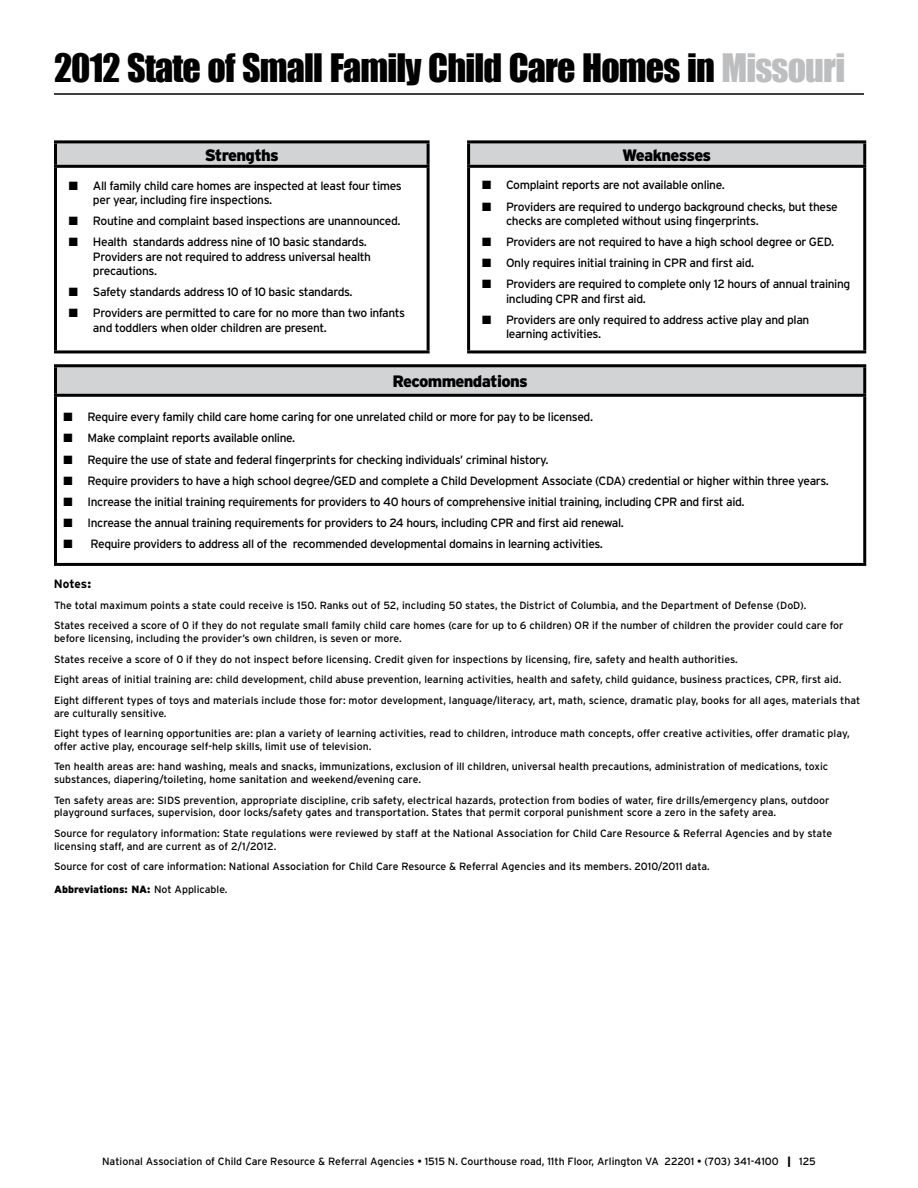
<style>
.page{position:relative;width:918px;height:1188px;background:#fff}
.page>*{position:absolute;margin:0;border:0;box-sizing:border-box;transform-origin:0 0}
.t1{font:36px "Impact";letter-spacing:-.025em;color:#000}
.t2{font:900 16.5px "Interstate";letter-spacing:-.04em;color:#000}
.t3{font:12px/14.4px "Interstate";letter-spacing:-.03em;color:#000}
.t4{font:700 12px "Interstate";letter-spacing:-.005em;color:#000}
.t5{font:10.5px/20.7px "Interstate";color:#000}
.t6{font:900 10.5px "Interstate";color:#000}
.s1{color:#bcbec0}
.s2{font-weight:900}
.s3{font-weight:400}
</style>
<div class="page">
<svg style="left:57px;top:143px;width:806px;height:22px;background:#cdcfd0"></svg>
<hr style="left:54px;top:168px;width:3px;height:182px;background:#000">
<hr style="left:863px;top:168px;width:3px;height:182px;background:#000">
<hr style="left:54px;top:350px;width:376px;height:3px;background:#000">
<hr style="left:467px;top:350px;width:399px;height:3px;background:#000">
<hr style="left:54px;top:140px;width:376px;height:3px;background:#000">
<hr style="left:54px;top:143px;width:3px;height:22px;background:#000">
<hr style="left:467px;top:140px;width:399px;height:3px;background:#000">
<hr style="left:863px;top:143px;width:3px;height:22px;background:#000">
<hr style="left:54px;top:165px;width:376px;height:3px;background:#000">
<hr style="left:467px;top:165px;width:399px;height:3px;background:#000">
<hr style="left:427px;top:143px;width:3px;height:22px;background:#000">
<hr style="left:467px;top:143px;width:3px;height:22px;background:#000">
<hr style="left:427px;top:168px;width:3px;height:182px;background:#000">
<hr style="left:467px;top:168px;width:3px;height:182px;background:#000">
<div style="left:56px;top:366px;width:809px;height:29px;background:#d1d3d4"></div>
<hr style="left:54px;top:397px;width:3px;height:166px;background:#000">
<hr style="left:863px;top:397px;width:3px;height:166px;background:#000">
<hr style="left:54px;top:563px;width:812px;height:3px;background:#000">
<hr style="left:54px;top:364px;width:812px;height:3px;background:#000">
<hr style="left:54px;top:367px;width:3px;height:27px;background:#000">
<hr style="left:863px;top:367px;width:3px;height:27px;background:#000">
<hr style="left:54px;top:394px;width:812px;height:3px;background:#000">
<hr style="left:54px;top:93px;width:810px;height:2px;background:#000">
<h1 class="t1" style="left:54px;top:40px;width:793px">2012 State of Small Family Child Care Homes in <span class="s1">Missouri</span></h1>
<h2 class="t2" style="left:205px;top:145px;width:76px">Strengths</h2>
<h2 class="t2" style="left:622px;top:145px;width:90px">Weaknesses</h2>
<p class="t3" style="left:93px;top:178px;width:310px;text-indent:-24px">■ All family child care homes are inspected at least four times per year, including fire inspections.</p>
<p class="t3" style="left:69px;top:214px;width:333px">■ Routine and complaint based inspections are unannounced.</p>
<p class="t3" style="left:93px;top:235px;width:280px;text-indent:-24px">■ Health standards address nine of 10 basic standards.<br>Providers are not required to address universal health precautions.</p>
<p class="t3" style="left:69px;top:285px;width:285px">■ Safety standards address 10 of 10 basic standards.</p>
<p class="t3" style="left:93px;top:306px;width:314px;text-indent:-24px">■ Providers are permitted to care for no more than two infants and toddlers when older children are present.</p>
<p class="t3" style="left:482px;top:178px;width:244px">■ Complaint reports are not available online.</p>
<p class="t3" style="left:506px;top:199px;width:333px;text-indent:-24px">■ Providers are required to undergo background checks, but these checks are completed without using fingerprints.</p>
<p class="t3" style="left:482px;top:235px;width:353px">■ Providers are not required to have a high school degree or GED.</p>
<p class="t3" style="left:482px;top:256px;width:274px">■ Only requires initial training in CPR and first aid.</p>
<p class="t3" style="left:506px;top:277px;width:346px;text-indent:-24px">■ Providers are required to complete only 12 hours of annual training including CPR and first aid.</p>
<p class="t3" style="left:506px;top:312px;width:305px;text-indent:-24px">■ Providers are only required to address active play and plan learning activities.</p>
<h2 class="t2" style="left:392px;top:372px;width:137px">Recommendations</h2>
<p class="t3" style="left:64px;top:410px;width:531px">■ Require every family child care home caring for one unrelated child or more for pay to be licensed.</p>
<p class="t3" style="left:64px;top:431px;width:233px">■ Make complaint reports available online.</p>
<p class="t3" style="left:64px;top:452px;width:486px">■ Require the use of state and federal fingerprints for checking individuals’ criminal history.</p>
<p class="t3" style="left:64px;top:473px;width:767px">■ Require providers to have a high school degree/GED and complete a Child Development Associate (CDA) credential or higher within three years.</p>
<p class="t3" style="left:64px;top:494px;width:683px">■ Increase the initial training requirements for providers to 40 hours of comprehensive initial training, including CPR and first aid.</p>
<p class="t3" style="left:64px;top:515px;width:562px">■ Increase the annual training requirements for providers to 24 hours, including CPR and first aid renewal.</p>
<p class="t3" style="left:64px;top:537px;width:541px">■ Require providers to address all of the recommended developmental domains in learning activities.</p>
<p class="t4" style="left:54px;top:577px;width:39px">Notes<span class="s2">:</span></p>
<p class="t5" style="left:54px;top:594px;width:791px">The total maximum points a state could receive is 150. Ranks out of 52, including 50 states, the District of Columbia, and the Department of Defense (DoD).<br>States received a score of 0 if they do not regulate small family child care homes (care for up to 6 children) OR if the number of children the provider could care for</p>
<p class="t5" style="left:54px;top:628px;width:808px">before licensing, including the provider’s own children, is seven or more.<br>States receive a score of 0 if they do not inspect before licensing. Credit given for inspections by licensing, fire, safety and health authorities.<br>Eight areas of initial training are: child development, child abuse prevention, learning activities, health and safety, child guidance, business practices, CPR, first aid.<br>Eight different types of toys and materials include those for: motor development, language/literacy, art, math, science, dramatic play, books for all ages, materials that</p>
<p class="t5" style="left:54px;top:702px;width:797px">are culturally sensitive.<br>Eight types of learning opportunities are: plan a variety of learning activities, read to children, introduce math concepts, offer creative activities, offer dramatic play,</p>
<p class="t5" style="left:54px;top:736px;width:776px">offer active play, encourage self-help skills, limit use of television.<br>Ten health areas are: hand washing, meals and snacks, immunizations, exclusion of ill children, universal health precautions, administration of medications, toxic</p>
<p class="t5" style="left:54px;top:769px;width:777px">substances, diapering/toileting, home sanitation and weekend/evening care.<br>Ten safety areas are: SIDS prevention, appropriate discipline, crib safety, electrical hazards, protection from bodies of water, fire drills/emergency plans, outdoor</p>
<p class="t5" style="left:54px;top:802px;width:780px">playground surfaces, supervision, door locks/safety gates and transportation. States that permit corporal punishment score a zero in the safety area.<br>Source for regulatory information: State regulations were reviewed by staff at the National Association for Child Care Resource &amp; Referral Agencies and by state</p>
<p class="t5" style="left:54px;top:836px;width:657px">licensing staff, and are current as of 2/1/2012.<br>Source for cost of care information: National Association for Child Care Resource &amp; Referral Agencies and its members. 2010/2011 data.</p>
<p class="t6" style="left:54px;top:883px;width:175px">Abbreviations: NA: <span class="s3">Not Applicable.</span></p>
<p class="t5" style="left:102px;top:1151px;width:715px">National Association of Child Care Resource &amp; Referral Agencies • 1515 N. Courthouse road, 11th Floor, Arlington VA 22201 • (703) 341-4100 <span class="s2">|</span> 125</p>
</div>
